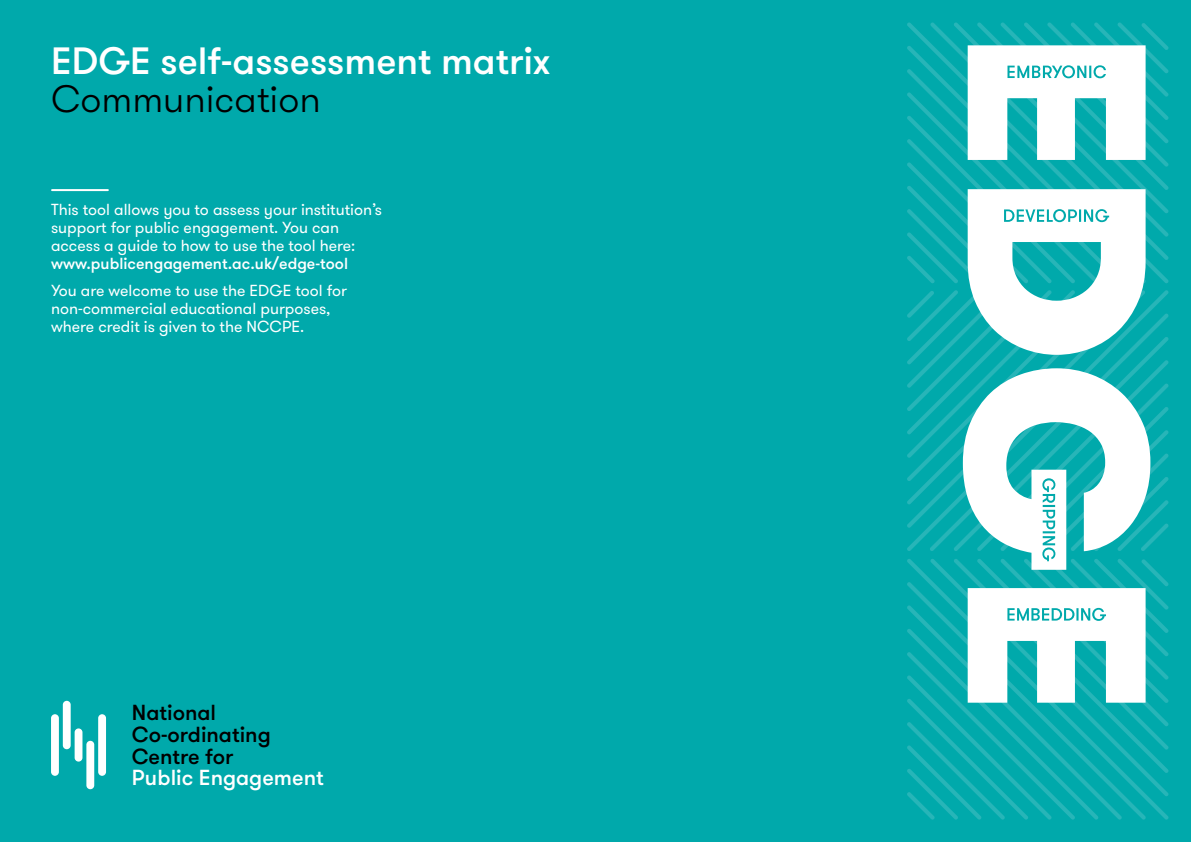
<style>
.page{position:relative;width:1191px;height:842px;background:#00a9ab}
.page>*{position:absolute;margin:0;border:0;box-sizing:border-box;transform-origin:0 0}
.t1{font:500 38px "GT Walsheim";color:#fff}
.t2{font:300 38px "GT Walsheim";color:#000}
.t3{font:500 21.8px/21.8px "GT Walsheim";color:#000}
.t4{font:500 21.8px "GT Walsheim";color:#fff}
.t5{font:16px/18px "GT Walsheim";color:#fff}
.t6{font:500 16px "GT Walsheim";color:#fff}
</style>
<div class="page">
<div style="left:98px;top:714px;width:8px;height:62px;background:#fff;border-radius:4px"></div>
<div style="left:51px;top:714px;width:8px;height:62px;background:#fff;border-radius:4px"></div>
<div style="left:75px;top:728px;width:7px;height:34px;background:#fff;border-radius:4px"></div>
<div style="left:86px;top:741px;width:8px;height:48px;background:#fff;border-radius:4px"></div>
<div style="left:63px;top:701px;width:8px;height:48px;background:#fff;border-radius:4px"></div>
<img style="left:907px;top:22px;width:262px;height:798px">
<hr style="left:52px;top:189px;width:56px;height:2px;background:#fff">
<svg style="left:967px;top:45px;width:178px;height:115px"></svg>
<svg style="left:967px;top:189px;width:178px;height:166px"></svg>
<svg style="left:967px;top:588px;width:178px;height:115px"></svg>
<svg style="left:963px;top:368px;width:187px;height:202px"></svg>
<h1 class="t1" style="left:51px;top:37px;width:500px">EDGE self-assessment matrix</h1>
<h1 class="t2" style="left:51px;top:75px;width:271px">Communication</h1>
<p class="t5" style="left:51px;top:201px;width:332px">This tool allows you to assess your institution’s support for public engagement. You can access a guide to how to use the tool here:</p>
<p class="t6" style="left:51px;top:254px;width:298px">www.publicengagement.ac.uk/edge-tool</p>
<p class="t5" style="left:51px;top:282px;width:297px">You are welcome to use the EDGE tool for non-commercial educational purposes, where credit is given to the NCCPE.</p>
<h2 class="t3" style="left:132px;top:702px;width:140px">National<br>Co-ordinating<br>Centre for</h2>
<h2 class="t4" style="left:132px;top:764px;width:193px">Public Engagement</h2>
</div>
